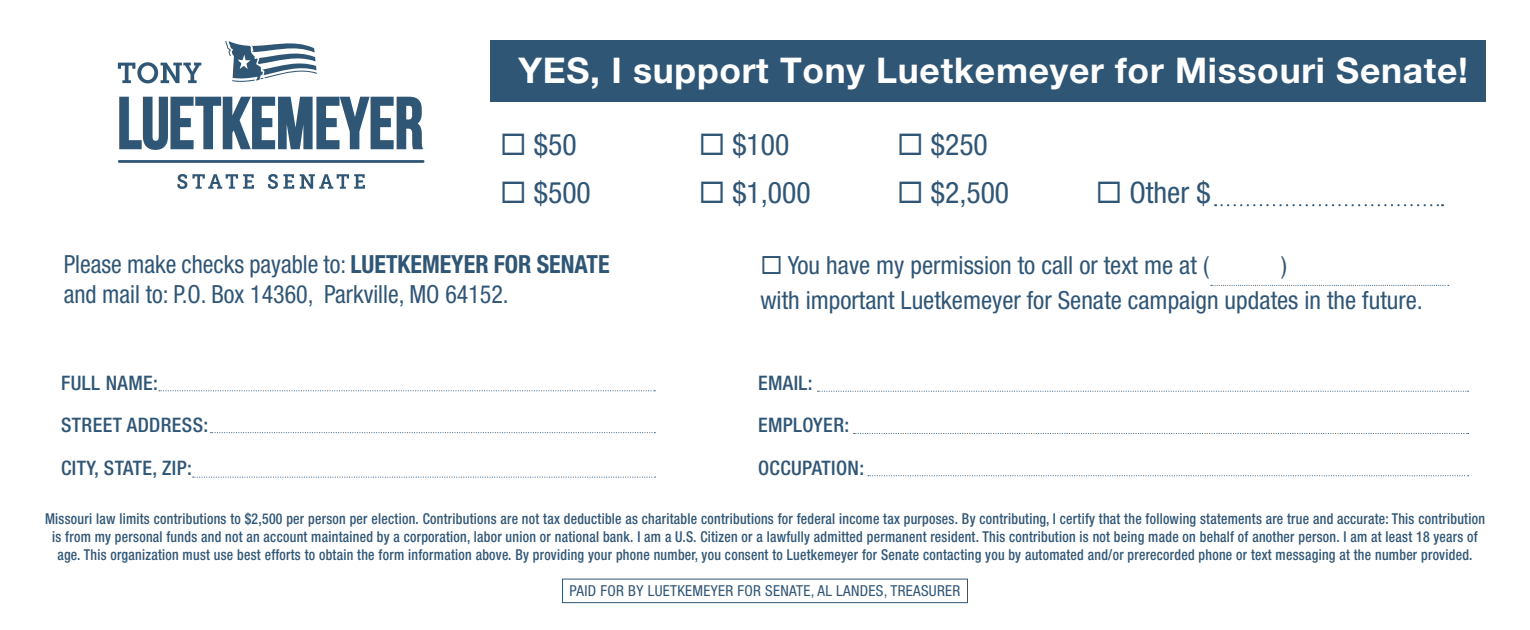
<style>
.page{position:relative;width:1530px;height:630px;background:#fff}
.page>*{position:absolute;margin:0;border:0;box-sizing:border-box;transform-origin:0 0}
.t1{font:700 35.5px "Helvetica Neue LT Pro";letter-spacing:.02em;color:#fff}
.t2{font:condensed 29.75px "Helvetica Neue LT Pro";color:#305676}
.t3{font:condensed 25px "Helvetica Neue LT Pro";color:#305676}
.t4{font:condensed 25px/30px "Helvetica Neue LT Pro";color:#305676;scale:.96 1}
.t5{font:500 condensed 20px "Helvetica Neue LT Pro";letter-spacing:.02em;color:#305676}
.t6{font:500 condensed 15px/18px "Helvetica Neue LT Pro";letter-spacing:.02em;color:#305676;text-align:center;scale:.92 1}
.t7{font:condensed 15px "Helvetica Neue LT Pro";letter-spacing:.02em;color:#305676}
.s1{font-weight:700}
</style>
<div class="page">
<div style="left:490px;top:40px;width:996px;height:62px;background:#305676"></div>
<div style="left:562px;top:579px;width:406px;height:24px;border:1px solid #305676"></div>
<svg style="left:1215px;top:204px;width:228px;height:2px"></svg>
<svg style="left:1211px;top:285px;width:238px;height:1px"></svg>
<svg style="left:159px;top:390px;width:496px;height:1px"></svg>
<svg style="left:210px;top:432px;width:445px;height:1px"></svg>
<svg style="left:193px;top:477px;width:463px;height:1px"></svg>
<svg style="left:119px;top:97px;width:304px;height:53px"></svg>
<svg style="left:177px;top:174px;width:77px;height:15px"></svg>
<svg style="left:268px;top:174px;width:26px;height:15px"></svg>
<svg style="left:300px;top:174px;width:65px;height:15px"></svg>
<hr style="left:118px;top:160px;width:306px;height:3px;background:#305676">
<svg style="left:225px;top:41px;width:92px;height:41px"></svg>
<svg style="left:118px;top:62px;width:83px;height:21px"></svg>
<svg style="left:818px;top:391px;width:651px;height:1px"></svg>
<svg style="left:854px;top:433px;width:615px;height:1px"></svg>
<svg style="left:868px;top:475px;width:601px;height:1px"></svg>
<p class="t1" style="left:519px;top:49px;width:951px">YES, I support Tony Luetkemeyer for Missouri Senate!</p>
<p class="t2" style="left:500px;top:127px;width:78px">◻ $50</p>
<p class="t2" style="left:699px;top:127px;width:92px">◻ $100</p>
<p class="t2" style="left:897px;top:127px;width:92px">◻ $250</p>
<p class="t2" style="left:500px;top:176px;width:92px">◻ $500</p>
<p class="t2" style="left:699px;top:176px;width:113px">◻ $1,000</p>
<p class="t2" style="left:897px;top:176px;width:113px">◻ $2,500</p>
<p class="t2" style="left:1096px;top:176px;width:116px">◻ Other $</p>
<p class="t4" style="left:64px;top:249px;width:570px">Please make checks payable to: <span class="s1">LUETKEMEYER FOR SENATE </span>and mail to: P.O. Box 14360, Parkville, MO 64152.</p>
<p class="t5" style="left:61px;top:371px;width:98px">FULL NAME:</p>
<p class="t5" style="left:61px;top:413px;width:149px">STREET ADDRESS:</p>
<p class="t5" style="left:61px;top:456px;width:132px">CITY, STATE, ZIP:</p>
<p class="t3" style="left:760px;top:251px;width:450px">◻ You have my permission to call or text me at (</p>
<p class="t3" style="left:1281px;top:251px;width:8px">)</p>
<p class="t3" style="left:760px;top:286px;width:664px">with important Luetkemeyer for Senate campaign updates in the future.</p>
<p class="t5" style="left:758px;top:371px;width:56px">EMAIL:</p>
<p class="t5" style="left:758px;top:413px;width:93px">EMPLOYER:</p>
<p class="t5" style="left:758px;top:456px;width:108px">OCCUPATION:</p>
<p class="t6" style="left:45px;top:510px;width:1567px">Missouri law limits contributions to $2,500 per person per election. Contributions are not tax deductible as charitable contributions for federal income tax purposes. By contributing, I certify that the following statements are true and accurate: This contribution is from my personal funds and not an account maintained by a corporation, labor union or national bank. I am a U.S. Citizen or a lawfully admitted permanent resident. This contribution is not being made on behalf of another person. I am at least 18 years of age. This organization must use best efforts to obtain the form information above. By providing your phone number, you consent to Luetkemeyer for Senate contacting you by automated and/or prerecorded phone or text messaging at the number provided.</p>
<p class="t7" style="left:570px;top:582px;width:392px">PAID FOR BY LUETKEMEYER FOR SENATE, AL LANDES, TREASURER</p>
</div>
